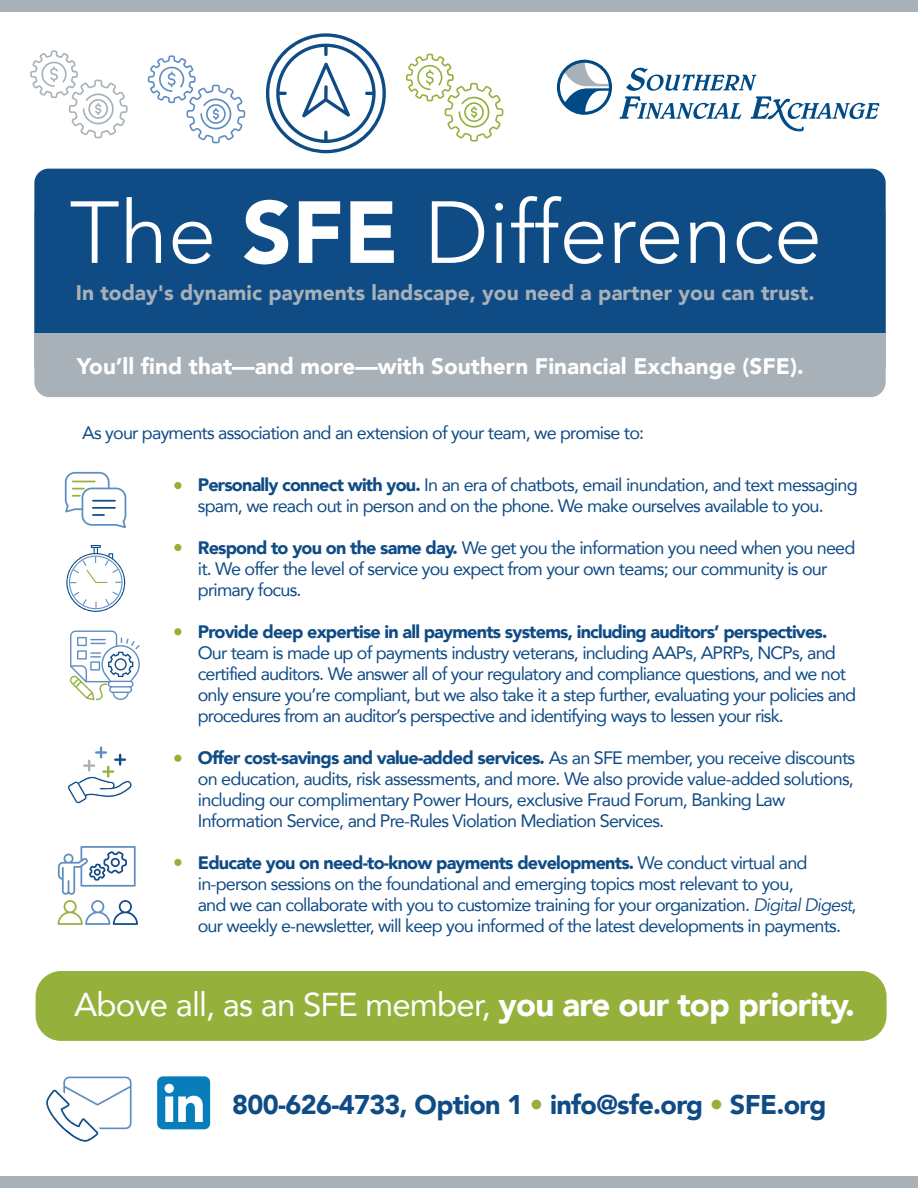
<style>
.page{position:relative;width:918px;height:1188px;background:#fff}
.page>*{position:absolute;margin:0;border:0;box-sizing:border-box;transform-origin:0 0}
.t1{font:300 87px "Avenir";color:#fff}
.t2{font:33px "Avenir";letter-spacing:-.025em;color:#fff}
.t3{font:900 27px "Avenir";letter-spacing:-.025em;color:#0f4b85}
.t4{font:900 22.5px "Avenir";color:#fff}
.t5{font:900 21px "Avenir";color:#a8b1b8}
.t6{font:18px/21px "Avenir";letter-spacing:-.045em;color:#0f4b85}
.t7{font:900 18px "Avenir";letter-spacing:-.045em;color:#0f4b85}
.s1{font-weight:900}
.s2{font-style:italic}
.s3{color:#95b13c}
</style>
<div class="page">
<div style="left:34px;top:199px;width:852px;height:198px;background:#a8b1b8;border-radius:15px"></div>
<div style="left:34px;top:169px;width:852px;height:181px;background:#0f4b85;border-radius:14px"></div>
<div style="left:0;top:0;width:918px;height:11px;background:#a8b1b8"></div>
<div style="left:0;top:1176px;width:918px;height:12px;background:#a8b1b8"></div>
<div style="left:174px;top:482px;width:8px;height:7px;background:#95b13c;border-radius:3px"></div>
<div style="left:174px;top:544px;width:8px;height:7px;background:#95b13c;border-radius:3px"></div>
<div style="left:174px;top:628px;width:8px;height:8px;background:#95b13c;border-radius:3px"></div>
<div style="left:174px;top:754px;width:8px;height:8px;background:#95b13c;border-radius:3px"></div>
<div style="left:174px;top:859px;width:8px;height:7px;background:#95b13c;border-radius:3px"></div>
<svg style="left:266px;top:33px;width:120px;height:120px"></svg>
<svg style="left:406px;top:54px;width:97px;height:88px"></svg>
<svg style="left:30px;top:50px;width:98px;height:88px"></svg>
<svg style="left:148px;top:55px;width:97px;height:88px"></svg>
<svg style="left:58px;top:846px;width:80px;height:79px"></svg>
<svg style="left:70px;top:631px;width:70px;height:70px"></svg>
<svg style="left:65px;top:472px;width:61px;height:56px"></svg>
<hr style="left:92px;top:500px;width:24px;height:2px;background:#0f4b85">
<hr style="left:92px;top:507px;width:24px;height:2px;background:#0f4b85">
<svg style="left:67px;top:747px;width:65px;height:57px"></svg>
<svg style="left:66px;top:545px;width:60px;height:67px"></svg>
<div style="left:34px;top:333px;width:852px;height:34px;background:#a8b1b8"></div>
<div style="left:557px;top:60px;width:55px;height:55px;border:3px solid #004b85;border-radius:50%"></div>
<svg style="left:563px;top:60px;width:47px;height:54px"></svg>
<svg style="left:620px;top:68px;width:259px;height:63px"></svg>
<svg style="left:45px;top:1076px;width:87px;height:67px"></svg>
<div style="left:36px;top:971px;width:851px;height:70px;background:#95b13c;border-radius:25px"></div>
<div style="left:157px;top:1076px;width:53px;height:53px;background:#077ebb;border-radius:6px"></div>
<svg style="left:165px;top:1084px;width:38px;height:38px"></svg>
<h1 class="t1" style="left:70px;top:181px;width:754px">The <span class="s1">SFE</span> Difference</h1>
<p class="t5" style="left:76px;top:275px;width:740px">In today's dynamic payments landscape, you need a partner you can trust.</p>
<p class="t4" style="left:77px;top:347px;width:729px">You’ll find that—and more—with Southern Financial Exchange (SFE).</p>
<p class="t6" style="left:82px;top:422px;width:563px">As your payments association and an extension of your team, we promise to:</p>
<p class="t6" style="left:198px;top:473px;width:661px"><span class="s1">Personally connect with you.</span> In an era of chatbots, email inundation, and text messaging spam, we reach out in person and on the phone. We make ourselves available to you.</p>
<p class="t6" style="left:198px;top:536px;width:659px"><span class="s1">Respond to you on the same day.</span> We get you the information you need when you need it. We offer the level of service you expect from your own teams; our community is our primary focus.</p>
<p class="t7" style="left:198px;top:616px;width:631px">Provide deep expertise in all payments systems, including auditors’ perspectives.</p>
<p class="t6" style="left:198px;top:641px;width:660px">Our team is made up of payments industry veterans, including AAPs, APRPs, NCPs, and certified auditors. We answer all of your regulatory and compliance questions, and we not only ensure you’re compliant, but we also take it a step further, evaluating your policies and procedures from an auditor’s perspective and identifying ways to lessen your risk.</p>
<p class="t6" style="left:198px;top:746px;width:659px"><span class="s1">Offer cost-savings and value-added services.</span> As an SFE member, you receive discounts on education, audits, risk assessments, and more. We also provide value-added solutions, including our complimentary Power Hours, exclusive Fraud Forum, Banking Law Information Service, and Pre-Rules Violation Mediation Services.</p>
<p class="t6" style="left:198px;top:851px;width:660px"><span class="s1">Educate you on need-to-know payments developments.</span> We conduct virtual and in-person sessions on the foundational and emerging topics most relevant to you,<br>and we can collaborate with you to customize training for your organization. <span class="s2">Digital Digest</span>, our weekly e-newsletter, will keep you informed of the latest developments in payments.</p>
<h2 class="t2" style="left:74px;top:978px;width:782px">Above all, as an SFE member, <span class="s1">you are our top priority.</span></h2>
<h3 class="t3" style="left:232px;top:1081px;width:596px">800-626-4733, Option 1 <span class="s3">•</span> info@sfe.org <span class="s3">•</span> SFE.org</h3>
</div>
